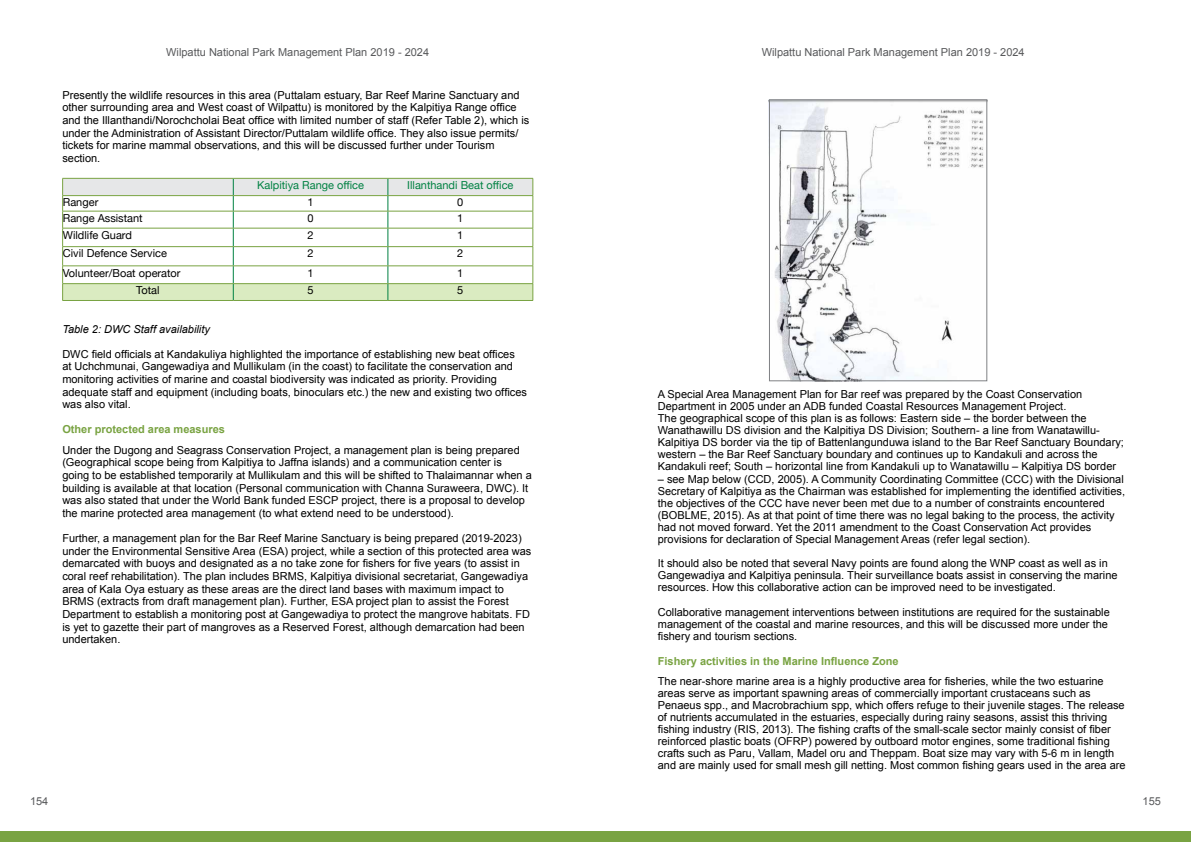
<style>
.page{position:relative;width:1191px;height:842px;background:#fff}
.page>*{position:absolute;margin:0;border:0;box-sizing:border-box;transform-origin:0 0}
.t1{font:11px/12.1px "Arial";color:#000}
.t2{font:11px "Arial";color:#58595b}
.t3{font:11px "Helvetica Neue";color:#000}
.t4{font:700 11px "Arial";color:#79a342}
.t5{font:11px "Helvetica Neue";color:#008142}
.t6{font:italic 11px "Arial";color:#000}
</style>
<div class="page">
<div style="left:0;top:831px;width:595px;height:11px;background:#79a342"></div>
<div style="left:595px;top:831px;width:596px;height:11px;background:#79a342"></div>
<img style="left:771px;top:101px;width:214px;height:278px">
<svg style="left:62px;top:178px;width:471px;height:122px"></svg>
<hr style="left:62px;top:300px;width:171px;height:1px;background:#79a342">
<hr style="left:233px;top:300px;width:155px;height:1px;background:#79a342">
<hr style="left:388px;top:300px;width:145px;height:1px;background:#79a342">
<div style="left:769px;top:99px;width:218px;height:282px;border:1px solid #808285"></div>
<p class="t2" style="left:166px;top:45px;width:264px">Wilpattu National Park Management Plan 2019 - 2024</p>
<p class="t2" style="left:761px;top:45px;width:264px">Wilpattu National Park Management Plan 2019 - 2024</p>
<p class="t1" style="left:62px;top:89px;width:468px;line-height:12.6px">Presently the wildlife resources in this area (Puttalam estuary, Bar Reef Marine Sanctuary and other surrounding area and West coast of Wilpattu) is monitored by the Kalpitiya Range office and the Illanthandi/Norochcholai Beat office with limited number of staff (Refer Table 2), which is under the Administration of Assistant Director/Puttalam wildlife office. They also issue permits/ tickets for marine mammal observations, and this will be discussed further under Tourism section.</p>
<p class="t5" style="left:257px;top:177px;width:108px">Kalpitiya Range office</p>
<p class="t5" style="left:407px;top:177px;width:108px">Illanthandi Beat office</p>
<p class="t3" style="left:63px;top:194px;width:37px">Ranger</p>
<p class="t3" style="left:307px;top:194px;width:8px">1</p>
<p class="t3" style="left:457px;top:194px;width:8px">0</p>
<p class="t3" style="left:63px;top:210px;width:81px">Range Assistant</p>
<p class="t3" style="left:307px;top:210px;width:8px">0</p>
<p class="t3" style="left:457px;top:210px;width:8px">1</p>
<p class="t3" style="left:63px;top:227px;width:71px">Wildlife Guard</p>
<p class="t3" style="left:307px;top:227px;width:8px">2</p>
<p class="t3" style="left:457px;top:227px;width:8px">1</p>
<p class="t3" style="left:63px;top:245px;width:106px">Civil Defence Service</p>
<p class="t3" style="left:307px;top:245px;width:8px">2</p>
<p class="t3" style="left:457px;top:245px;width:8px">2</p>
<p class="t3" style="left:63px;top:265px;width:119px">Volunteer/Boat operator</p>
<p class="t3" style="left:307px;top:265px;width:8px">1</p>
<p class="t3" style="left:457px;top:265px;width:8px">1</p>
<p class="t3" style="left:136px;top:282px;width:25px">Total</p>
<p class="t3" style="left:307px;top:282px;width:8px">5</p>
<p class="t3" style="left:457px;top:282px;width:8px">5</p>
<p class="t6" style="left:62px;top:322px;width:149px">Table 2: DWC Staff availability</p>
<p class="t1" style="left:62px;top:348px;width:466px;line-height:12.6px">DWC field officials at Kandakuliya highlighted the importance of establishing new beat offices<br>at Uchchmunai, Gangewadiya and Mullikulam (in the coast) to facilitate the conservation and monitoring activities of marine and coastal biodiversity was indicated as priority. Providing adequate staff and equipment (including boats, binoculars etc.) the new and existing two offices was also vital.</p>
<p class="t4" style="left:62px;top:422px;width:164px">Other protected area measures</p>
<p class="t1" style="left:62px;top:443px;width:471px;line-height:12.6px">Under the Dugong and Seagrass Conservation Project, a management plan is being prepared (Geographical scope being from Kalpitiya to Jaffna islands) and a communication center is<br>going to be established temporarily at Mullikulam and this will be shifted to Thalaimannar when a building is available at that location (Personal communication with Channa Suraweera, DWC). It was also stated that under the World Bank funded ESCP project, there is a proposal to develop the marine protected area management (to what extend need to be understood).</p>
<p class="t1" style="left:62px;top:532px;width:470px;line-height:12.7px">Further, a management plan for the Bar Reef Marine Sanctuary is being prepared (2019-2023) under the Environmental Sensitive Area (ESA) project, while a section of this protected area was demarcated with buoys and designated as a no take zone for fishers for five years (to assist in coral reef rehabilitation). The plan includes BRMS, Kalpitiya divisional secretariat, Gangewadiya area of Kala Oya estuary as these areas are the direct land bases with maximum impact to BRMS (extracts from draft management plan). Further, ESA project plan to assist the Forest Department to establish a monitoring post at Gangewadiya to protect the mangrove habitats. FD is yet to gazette their part of mangroves as a Reserved Forest, although demarcation had been undertaken.</p>
<p class="t1" style="left:658px;top:388px;width:467px">A Special Area Management Plan for Bar reef was prepared by the Coast Conservation Department in 2005 under an ADB funded Coastal Resources Management Project.<br>The geographical scope of this plan is as follows: Eastern side – the border between the Wanathawillu DS division and the Kalpitiya DS Division; Southern- a line from Wanatawillu-Kalpitiya DS border via the tip of Battenlangunduwa island to the Bar Reef Sanctuary Boundary; western – the Bar Reef Sanctuary boundary and continues up to Kandakuli and across the Kandakuli reef; South – horizontal line from Kandakuli up to Wanatawillu – Kalpitiya DS border</p>
<p class="t1" style="left:658px;top:473px;width:469px">– see Map below (CCD, 2005). A Community Coordinating Committee (CCC) with the Divisional Secretary of Kalpitiya as the Chairman was established for implementing the identified activities, the objectives of the CCC have never been met due to a number of constraints encountered (BOBLME, 2015). As at that point of time there was no legal baking to the process, the activity had not moved forward. Yet the 2011 amendment to the Coast Conservation Act provides provisions for declaration of Special Management Areas (refer legal section).</p>
<p class="t1" style="left:658px;top:557px;width:461px">It should also be noted that several Navy points are found along the WNP coast as well as in<br>Gangewadiya and Kalpitiya peninsula. Their surveillance boats assist in conserving the marine resources. How this collaborative action can be improved need to be investigated.</p>
<p class="t1" style="left:658px;top:606px;width:453px">Collaborative management interventions between institutions are required for the sustainable management of the coastal and marine resources, and this will be discussed more under the fishery and tourism sections.</p>
<p class="t4" style="left:658px;top:653px;width:242px">Fishery activities in the Marine Influence Zone</p>
<p class="t1" style="left:658px;top:675px;width:469px">The near-shore marine area is a highly productive area for fisheries, while the two estuarine areas serve as important spawning areas of commercially important crustaceans such as Penaeus spp., and Macrobrachium spp, which offers refuge to their juvenile stages. The release of nutrients accumulated in the estuaries, especially during rainy seasons, assist this thriving fishing industry (RIS, 2013). The fishing crafts of the small-scale sector mainly consist of fiber reinforced plastic boats (OFRP) powered by outboard motor engines, some traditional fishing crafts such as Paru, Vallam, Madel oru and Theppam. Boat size may vary with 5-6 m in length and are mainly used for small mesh gill netting. Most common fishing gears used in the area are</p>
<p class="t2" style="left:30px;top:794px;width:20px">154</p>
<p class="t2" style="left:1142px;top:794px;width:20px">155</p>
</div>
